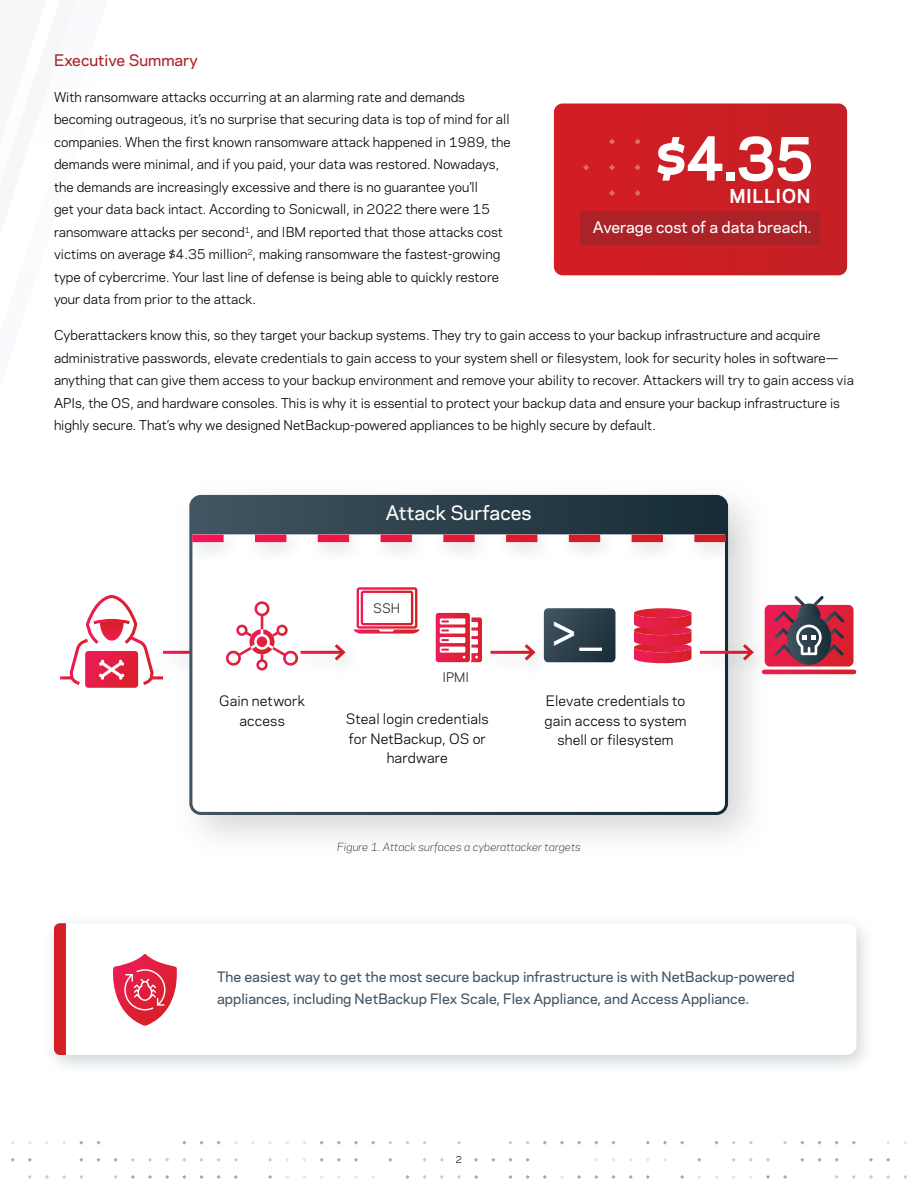
<style>
.page{position:relative;width:918px;height:1188px;background:#fff}
.page>*{position:absolute;margin:0;border:0;box-sizing:border-box;transform-origin:0 0}
.Quote_Body{font:700 57px "Polaris";color:#fff}
.t1{font:500 41.85px "Polaris";color:#fff;scale:.89 1}
.t2{font:500 18.6px "Polaris";color:#fff}
.Quote_Body-2{font:700 18px "Polaris";letter-spacing:.03em;color:#fff}
.t3{font:500 15px "Polaris";color:#fff}
.Paragraph_Title{font:500 15px "Polaris";color:#ab2328}
.Body_Copy{font:500 13.5px/22.5px "Polaris";color:#425563}
.Call_Out_Box{font:13.5px/19.5px "Polaris";letter-spacing:.01em;color:#000;text-align:center}
.Body_Copy-2{font:12.75px/22.5px "Polaris";color:#000}
.t4{font:12.3px "Polaris";color:#231f20}
.t5{font:italic 300 10.5px "Polaris";color:#000}
.t6{font:9px "Polaris";color:#000}
</style>
<div class="page">
<svg style="left:783px;top:1175px;width:4px;height:4px"></svg>
<svg style="left:766px;top:1158px;width:4px;height:4px"></svg>
<svg style="left:766px;top:1175px;width:4px;height:4px"></svg>
<svg style="left:749px;top:1158px;width:4px;height:4px"></svg>
<svg style="left:714px;top:1141px;width:5px;height:4px"></svg>
<svg style="left:697px;top:1158px;width:4px;height:4px"></svg>
<svg style="left:680px;top:1141px;width:4px;height:4px"></svg>
<svg style="left:680px;top:1175px;width:4px;height:4px"></svg>
<svg style="left:663px;top:1141px;width:4px;height:4px"></svg>
<svg style="left:646px;top:1141px;width:4px;height:4px"></svg>
<svg style="left:646px;top:1175px;width:4px;height:4px"></svg>
<svg style="left:629px;top:1175px;width:4px;height:4px"></svg>
<svg style="left:611px;top:1141px;width:5px;height:4px"></svg>
<svg style="left:611px;top:1175px;width:5px;height:4px"></svg>
<svg style="left:594px;top:1175px;width:4px;height:4px"></svg>
<svg style="left:577px;top:1141px;width:4px;height:4px"></svg>
<svg style="left:577px;top:1175px;width:4px;height:4px"></svg>
<svg style="left:560px;top:1141px;width:4px;height:4px"></svg>
<svg style="left:560px;top:1175px;width:4px;height:4px"></svg>
<svg style="left:543px;top:1141px;width:4px;height:4px"></svg>
<svg style="left:543px;top:1175px;width:4px;height:4px"></svg>
<svg style="left:526px;top:1158px;width:4px;height:4px"></svg>
<svg style="left:526px;top:1175px;width:4px;height:4px"></svg>
<svg style="left:508px;top:1141px;width:5px;height:4px"></svg>
<svg style="left:508px;top:1158px;width:5px;height:4px"></svg>
<svg style="left:508px;top:1175px;width:5px;height:4px"></svg>
<svg style="left:491px;top:1158px;width:4px;height:4px"></svg>
<svg style="left:474px;top:1158px;width:4px;height:4px"></svg>
<svg style="left:474px;top:1175px;width:4px;height:4px"></svg>
<svg style="left:457px;top:1141px;width:4px;height:4px"></svg>
<svg style="left:457px;top:1175px;width:4px;height:4px"></svg>
<svg style="left:440px;top:1158px;width:4px;height:4px"></svg>
<svg style="left:440px;top:1175px;width:4px;height:4px"></svg>
<svg style="left:423px;top:1175px;width:4px;height:4px"></svg>
<svg style="left:405px;top:1141px;width:5px;height:4px"></svg>
<svg style="left:405px;top:1175px;width:5px;height:4px"></svg>
<svg style="left:388px;top:1158px;width:4px;height:4px"></svg>
<svg style="left:371px;top:1141px;width:4px;height:4px"></svg>
<svg style="left:354px;top:1141px;width:4px;height:4px"></svg>
<svg style="left:354px;top:1158px;width:4px;height:4px"></svg>
<svg style="left:354px;top:1175px;width:4px;height:4px"></svg>
<svg style="left:337px;top:1141px;width:4px;height:4px"></svg>
<svg style="left:337px;top:1158px;width:4px;height:4px"></svg>
<svg style="left:320px;top:1158px;width:4px;height:4px"></svg>
<svg style="left:268px;top:1158px;width:4px;height:4px"></svg>
<svg style="left:268px;top:1175px;width:4px;height:4px"></svg>
<svg style="left:234px;top:1158px;width:4px;height:4px"></svg>
<svg style="left:234px;top:1175px;width:4px;height:4px"></svg>
<svg style="left:217px;top:1175px;width:4px;height:4px"></svg>
<svg style="left:199px;top:1141px;width:5px;height:4px"></svg>
<svg style="left:199px;top:1158px;width:5px;height:4px"></svg>
<svg style="left:199px;top:1175px;width:5px;height:4px"></svg>
<svg style="left:182px;top:1175px;width:4px;height:4px"></svg>
<svg style="left:165px;top:1158px;width:4px;height:4px"></svg>
<svg style="left:165px;top:1175px;width:4px;height:4px"></svg>
<svg style="left:148px;top:1158px;width:4px;height:4px"></svg>
<svg style="left:148px;top:1175px;width:4px;height:4px"></svg>
<svg style="left:131px;top:1158px;width:4px;height:4px"></svg>
<svg style="left:131px;top:1175px;width:4px;height:4px"></svg>
<svg style="left:114px;top:1158px;width:4px;height:4px"></svg>
<svg style="left:114px;top:1175px;width:4px;height:4px"></svg>
<svg style="left:96px;top:1141px;width:5px;height:4px"></svg>
<svg style="left:96px;top:1158px;width:5px;height:4px"></svg>
<svg style="left:79px;top:1158px;width:4px;height:4px"></svg>
<svg style="left:79px;top:1175px;width:4px;height:4px"></svg>
<svg style="left:62px;top:1175px;width:4px;height:4px"></svg>
<svg style="left:45px;top:1175px;width:4px;height:4px"></svg>
<svg style="left:28px;top:1158px;width:4px;height:4px"></svg>
<svg style="left:28px;top:1175px;width:4px;height:4px"></svg>
<svg style="left:11px;top:1158px;width:4px;height:4px"></svg>
<svg style="left:903px;top:1175px;width:4px;height:4px"></svg>
<svg style="left:886px;top:1158px;width:4px;height:4px"></svg>
<svg style="left:886px;top:1175px;width:4px;height:4px"></svg>
<svg style="left:869px;top:1158px;width:4px;height:4px"></svg>
<svg style="left:869px;top:1175px;width:4px;height:4px"></svg>
<svg style="left:852px;top:1141px;width:4px;height:4px"></svg>
<svg style="left:852px;top:1175px;width:4px;height:4px"></svg>
<svg style="left:835px;top:1158px;width:4px;height:4px"></svg>
<svg style="left:835px;top:1175px;width:4px;height:4px"></svg>
<svg style="left:817px;top:1141px;width:5px;height:4px"></svg>
<svg style="left:817px;top:1158px;width:5px;height:4px"></svg>
<svg style="left:800px;top:1158px;width:4px;height:4px"></svg>
<div style="left:42px;top:914px;width:833px;height:162px;background:#425563;opacity:.25"></div>
<div style="left:54px;top:923px;width:802px;height:132px;background:#fff;border-radius:10px"></div>
<svg style="left:54px;top:923px;width:12px;height:132px;background:#d42027"></svg>
<svg style="left:113px;top:954px;width:64px;height:72px"></svg>
<svg style="left:60px;top:595px;width:101px;height:93px"></svg>
<svg style="left:784px;top:670px;width:70px;height:4px"></svg>
<svg style="left:784px;top:596px;width:70px;height:71px;background:#9b5563"></svg>
<img style="left:161px;top:494px;width:623px;height:344px">
<div style="left:191px;top:496px;width:536px;height:317px;background:#fff;border-radius:10px"></div>
<div style="left:189px;top:495px;width:539px;height:320px;border:3px solid #fff;border-radius:10px"></div>
<div style="left:255px;top:601px;width:14px;height:15px;border:3px solid #fff;border-radius:50%"></div>
<div style="left:256px;top:659px;width:12px;height:12px;border:3px solid #fff;border-radius:50%"></div>
<svg style="left:225px;top:615px;width:65px;height:52px"></svg>
<div style="left:357px;top:587px;width:60px;height:42px;border:2px solid #fff;border-radius:2px"></div>
<svg style="left:354px;top:629px;width:65px;height:5px"></svg>
<div style="left:361px;top:591px;width:52px;height:34px;border:2px solid #fff;border-radius:2px"></div>
<svg style="left:436px;top:613px;width:46px;height:49px"></svg>
<svg style="left:634px;top:608px;width:58px;height:55px;background:#e32e4b"></svg>
<svg style="left:544px;top:608px;width:71px;height:54px;background:#2d414d"></svg>
<hr style="left:579px;top:648px;width:23px;height:3px;background:#fff">
<svg style="left:331px;top:644px;width:15px;height:19px"></svg>
<div style="left:690px;top:637px;width:81px;height:43px;background:#425563;opacity:.25"></div>
<hr style="left:700px;top:651px;width:52px;height:3px;background:#fff">
<svg style="left:740px;top:641px;width:16px;height:23px"></svg>
<div style="left:480px;top:637px;width:72px;height:43px;background:#425563;opacity:.25"></div>
<hr style="left:490px;top:651px;width:43px;height:3px;background:#fff">
<svg style="left:521px;top:641px;width:17px;height:23px"></svg>
<div style="left:181px;top:525px;width:563px;height:38px;background:#425563;opacity:.25"></div>
<svg style="left:191px;top:496px;width:536px;height:46px;background:#4c4c58"></svg>
<div style="left:554px;top:104px;width:293px;height:171px;background:#cc1e25"></div>
<div style="left:580px;top:212px;width:240px;height:33px;background:#ab2328"></div>
<svg style="left:635px;top:139px;width:6px;height:6px"></svg>
<svg style="left:635px;top:164px;width:6px;height:6px"></svg>
<svg style="left:635px;top:190px;width:6px;height:6px"></svg>
<svg style="left:609px;top:139px;width:6px;height:6px"></svg>
<svg style="left:609px;top:164px;width:6px;height:6px"></svg>
<svg style="left:609px;top:190px;width:6px;height:6px"></svg>
<svg style="left:583px;top:164px;width:6px;height:6px"></svg>
<p class="Paragraph_Title" style="left:54px;top:49px;width:145px">Executive Summary</p>
<p class="Body_Copy-2" style="left:54px;top:85px;width:458px">With ransomware attacks occurring at an alarming rate and demands becoming outrageous, it’s no surprise that securing data is top of mind for all companies. When the first known ransomware attack happened in 1989, the demands were minimal, and if you paid, your data was restored. Nowadays, the demands are increasingly excessive and there is no guarantee you’ll<br>get your data back intact. According to Sonicwall, in 2022 there were 15 ransomware attacks per second<sup>1</sup>, and IBM reported that those attacks cost victims on average $4.35 million<sup>2</sup>, making ransomware the fastest-growing type of cybercrime. Your last line of defense is being able to quickly restore your data from prior to the attack.</p>
<p class="Body_Copy-2" style="left:54px;top:324px;width:801px">Cyberattackers know this, so they target your backup systems. They try to gain access to your backup infrastructure and acquire administrative passwords, elevate credentials to gain access to your system shell or filesystem, look for security holes in software— anything that can give them access to your backup environment and remove your ability to recover. Attackers will try to gain access via APIs, the OS, and hardware consoles. This is why it is essential to protect your backup data and ensure your backup infrastructure is highly secure. That’s why we designed NetBackup-powered appliances to be highly secure by default.</p>
<p class="Quote_Body" style="left:655px;top:116px;width:161px">$4.35</p>
<p class="Quote_Body-2" style="left:729px;top:183px;width:83px">MILLION</p>
<p class="t3" style="left:593px;top:216px;width:220px">Average cost of a data breach.</p>
<p class="t2" style="left:386px;top:499px;width:147px">Attack Surfaces</p>
<p class="t4" style="left:373px;top:599px;width:28px">SSH</p>
<p class="t4" style="left:443px;top:668px;width:28px">IPMI</p>
<p class="t1" style="left:551px;top:603px;width:31px">&gt;</p>
<p class="Call_Out_Box" style="left:219px;top:691px;width:87px">Gain network access</p>
<p class="Call_Out_Box" style="left:545px;top:691px;width:143px">Elevate credentials to gain access to system shell or filesystem</p>
<p class="Call_Out_Box" style="left:346px;top:709px;width:144px">Steal login credentials for NetBackup, OS or hardware</p>
<p class="t5" style="left:337px;top:839px;width:245px">Figure 1. Attack surfaces a cyberattacker targets</p>
<p class="Body_Copy" style="left:217px;top:964px;width:579px">The easiest way to get the most secure backup infrastructure is with NetBackup-powered appliances, including NetBackup Flex Scale, Flex Appliance, and Access Appliance.</p>
<p class="t6" style="left:456px;top:1153px;width:8px">2</p>
</div>
